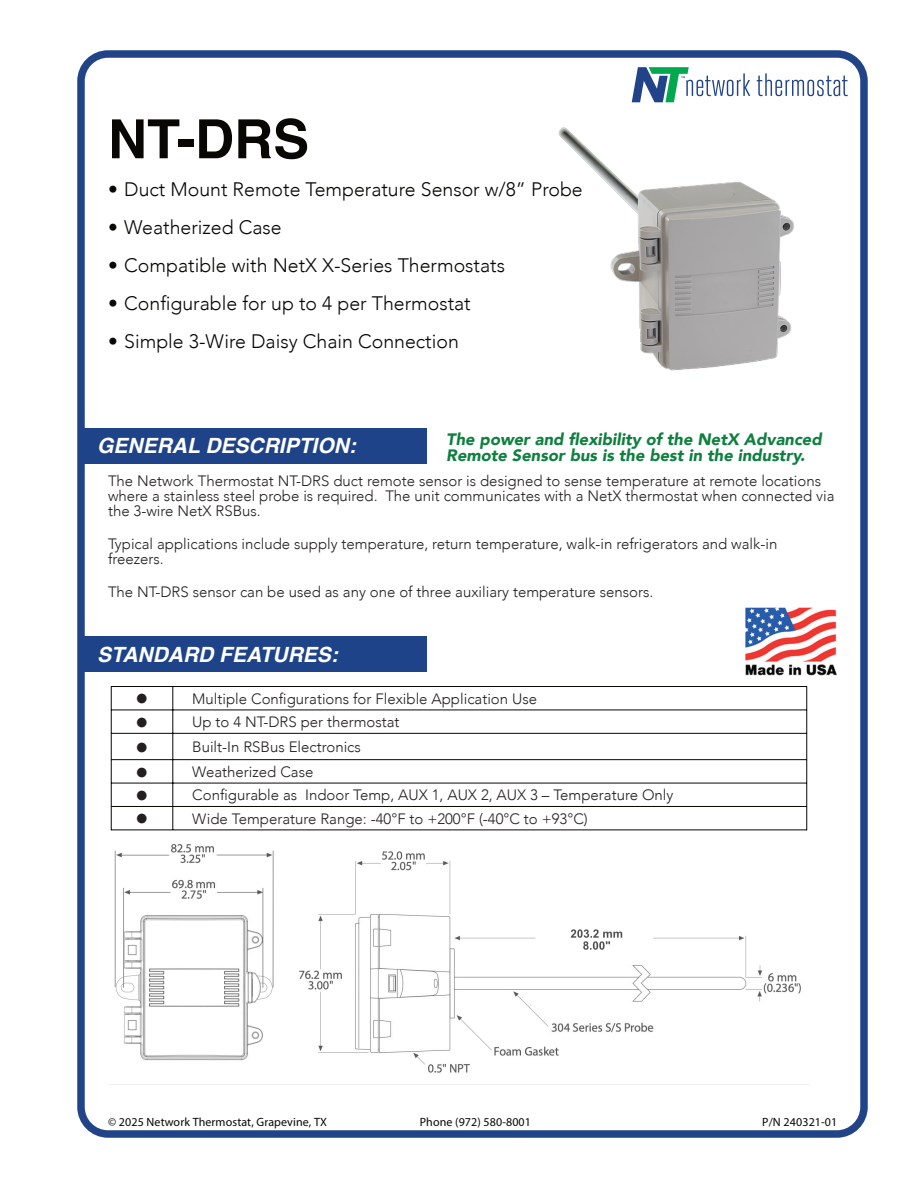
<style>
.page{position:relative;width:918px;height:1188px;background:#fff}
.page>*{position:absolute;margin:0;border:0;box-sizing:border-box;transform-origin:0 0}
.t1{font:700 54px "Helvetica";color:#080704}
.t2{font:italic 700 21px "Helvetica";color:#fff}
.t3{font:300 19.5px "Avenir";color:#080704}
.t4{font:italic 900 16.5px/16.5px "Avenir";color:#0e803f}
.t5{font:300 15px/15px "Avenir";color:#231f20}
.t6{font:12px "Myriad Pro";letter-spacing:.01em;color:#080704}
.s1{font-size:27px}
</style>
<div class="page">
<div style="left:77px;top:50px;width:791px;height:1088px;border:8px solid #214489;border-radius:27px"></div>
<svg style="left:757px;top:73px;width:91px;height:23px"></svg>
<svg style="left:632px;top:67px;width:118px;height:35px"></svg>
<img style="left:746px;top:608px;width:91px;height:67px">
<div style="left:81px;top:428px;width:346px;height:36px;background:#1e4389"></div>
<div style="left:81px;top:636px;width:346px;height:36px;background:#1e4389"></div>
<hr style="left:111px;top:686px;width:1px;height:144px;background:#080704">
<hr style="left:806px;top:686px;width:1px;height:144px;background:#080704">
<hr style="left:172px;top:687px;width:1px;height:143px;background:#080704">
<hr style="left:111px;top:686px;width:696px;height:1px;background:#080704">
<hr style="left:111px;top:710px;width:696px;height:1px;background:#080704">
<hr style="left:111px;top:733px;width:696px;height:1px;background:#080704">
<hr style="left:111px;top:759px;width:696px;height:1px;background:#080704">
<hr style="left:111px;top:783px;width:696px;height:1px;background:#080704">
<hr style="left:111px;top:806px;width:696px;height:1px;background:#080704">
<hr style="left:111px;top:830px;width:696px;height:1px;background:#080704">
<img style="left:558px;top:109px;width:306px;height:320px">
<img style="left:108px;top:844px;width:702px;height:241px">
<h1 class="t1" style="left:108px;top:118px;width:203px">NT-DRS</h1>
<h3 class="t3" style="left:108px;top:177px;width:476px">• Duct Mount Remote Temperature Sensor w/8” Probe</h3>
<h3 class="t3" style="left:108px;top:215px;width:175px">• Weatherized Case</h3>
<h3 class="t3" style="left:108px;top:253px;width:398px">• Compatible with NetX X-Series Thermostats</h3>
<h3 class="t3" style="left:108px;top:291px;width:364px">• Configurable for up to 4 per Thermostat</h3>
<h3 class="t3" style="left:108px;top:329px;width:352px">• Simple 3-Wire Daisy Chain Connection</h3>
<h2 class="t2" style="left:97px;top:438px;width:260px">GENERAL DESCRIPTION:</h2>
<p class="t4" style="left:446px;top:431px;width:377px">The power and flexibility of the NetX Advanced<br>Remote Sensor bus is the best in the industry.</p>
<p class="t5" style="left:108px;top:473px;width:728px">The Network Thermostat NT-DRS duct remote sensor is designed to sense temperature at remote locations where a stainless steel probe is required. The unit communicates with a NetX thermostat when connected via the 3-wire NetX RSBus.</p>
<p class="t5" style="left:108px;top:536px;width:671px">Typical applications include supply temperature, return temperature, walk-in refrigerators and walk-in freezers.</p>
<p class="t5" style="left:108px;top:584px;width:547px">The NT-DRS sensor can be used as any one of three auxiliary temperature sensors.</p>
<h2 class="t2" style="left:97px;top:646px;width:242px">STANDARD FEATURES:</h2>
<p class="t5" style="left:135px;top:691px;width:403px"><span class="s1">•</span> Multiple Configurations for Flexible Application Use</p>
<p class="t5" style="left:135px;top:715px;width:266px"><span class="s1">•</span> Up to 4 NT-DRS per thermostat</p>
<p class="t5" style="left:135px;top:740px;width:227px"><span class="s1">•</span> Built-In RSBus Electronics</p>
<p class="t5" style="left:135px;top:764px;width:180px"><span class="s1">•</span> Weatherized Case</p>
<p class="t5" style="left:135px;top:788px;width:540px"><span class="s1">•</span> Configurable as Indoor Temp, AUX 1, AUX 2, AUX 3 – Temperature Only</p>
<p class="t5" style="left:135px;top:811px;width:454px"><span class="s1">•</span> Wide Temperature Range: -40°F to +200°F (-40°C to +93°C)</p>
<p class="t6" style="left:108px;top:1117px;width:220px">© 2025 Network Thermostat, Grapevine, TX</p>
<p class="t6" style="left:420px;top:1117px;width:113px">Phone (972) 580-8001</p>
<p class="t6" style="left:762px;top:1117px;width:77px">P/N 240321-01</p>
</div>
